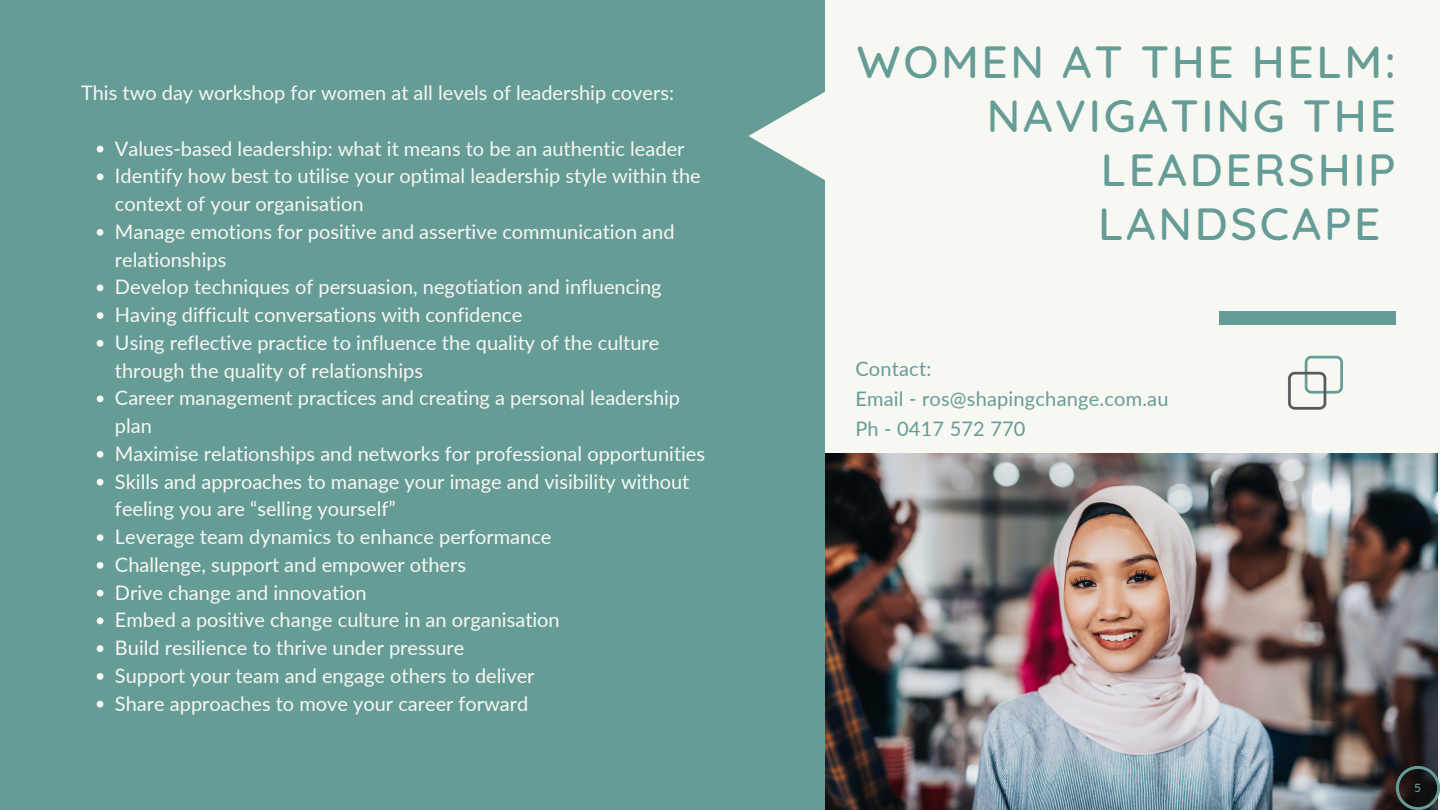
<style>
.page{position:relative;width:1440px;height:810px;background:#669c96}
.page>*{position:absolute;margin:0;border:0;box-sizing:border-box;transform-origin:0 0}
.t1{font:500 46px/54px "Quicksand";letter-spacing:.06em;color:#669c96;text-align:justify}
.t2{font:20px/27.8px "Lato";color:#f8f8f3}
.t3{font:20px "Lato";letter-spacing:.01em;color:#669c96}
.t4{font:500 12px "Quicksand";color:#669c96}
</style>
<div class="page">
<svg style="left:748px;top:92px;width:77px;height:88px"></svg>
<div style="left:825px;top:0;width:615px;height:810px;background:#f8f8f3"></div>
<div style="left:1220px;top:312px;width:176px;height:13px;background:#669c96"></div>
<img style="left:1288px;top:355px;width:55px;height:55px">
<img style="left:825px;top:453px;width:613px;height:357px">
<svg style="left:97px;top:146px;width:7px;height:6px"></svg>
<svg style="left:97px;top:174px;width:7px;height:6px"></svg>
<svg style="left:97px;top:229px;width:7px;height:7px"></svg>
<svg style="left:97px;top:284px;width:7px;height:7px"></svg>
<svg style="left:97px;top:312px;width:7px;height:7px"></svg>
<svg style="left:97px;top:340px;width:7px;height:7px"></svg>
<svg style="left:97px;top:396px;width:7px;height:6px"></svg>
<svg style="left:97px;top:451px;width:7px;height:7px"></svg>
<svg style="left:97px;top:479px;width:7px;height:7px"></svg>
<svg style="left:97px;top:534px;width:7px;height:7px"></svg>
<svg style="left:97px;top:562px;width:7px;height:7px"></svg>
<svg style="left:97px;top:590px;width:7px;height:6px"></svg>
<svg style="left:97px;top:618px;width:7px;height:6px"></svg>
<svg style="left:97px;top:645px;width:7px;height:7px"></svg>
<svg style="left:97px;top:673px;width:7px;height:7px"></svg>
<svg style="left:97px;top:701px;width:7px;height:7px"></svg>
<svg style="left:1396px;top:766px;width:44px;height:44px;background:#2f3737"></svg>
<p class="t2" style="left:81px;top:78px;width:595px">This two day workshop for women at all levels of leadership covers:</p>
<p class="t2" style="left:115px;top:134px;width:571px">Values-based leadership: what it means to be an authentic leader</p>
<p class="t2" style="left:115px;top:162px;width:587px">Identify how best to utilise your optimal leadership style within the context of your organisation</p>
<p class="t2" style="left:115px;top:217px;width:561px">Manage emotions for positive and assertive communication and relationships</p>
<p class="t2" style="left:115px;top:273px;width:548px">Develop techniques of persuasion, negotiation and influencing</p>
<p class="t2" style="left:115px;top:300px;width:409px">Having difficult conversations with confidence</p>
<p class="t2" style="left:115px;top:328px;width:546px">Using reflective practice to influence the quality of the culture through the quality of relationships</p>
<p class="t2" style="left:115px;top:384px;width:567px">Career management practices and creating a personal leadership plan</p>
<p class="t2" style="left:115px;top:439px;width:592px">Maximise relationships and networks for professional opportunities</p>
<p class="t2" style="left:115px;top:467px;width:576px">Skills and approaches to manage your image and visibility without feeling you are “selling yourself”</p>
<p class="t2" style="left:115px;top:522px;width:438px">Leverage team dynamics to enhance performance</p>
<p class="t2" style="left:115px;top:550px;width:353px">Challenge, support and empower others</p>
<p class="t2" style="left:115px;top:578px;width:253px">Drive change and innovation</p>
<p class="t2" style="left:115px;top:606px;width:446px">Embed a positive change culture in an organisation</p>
<p class="t2" style="left:115px;top:633px;width:351px">Build resilience to thrive under pressure</p>
<p class="t2" style="left:115px;top:661px;width:421px">Support your team and engage others to deliver</p>
<p class="t2" style="left:115px;top:689px;width:415px">Share approaches to move your career forward</p>
<p class="t1" style="left:857px;top:34px;width:541px">WOMEN AT THE HELM:</p>
<p class="t1" style="left:1098px;top:88px;width:299px;text-indent:-111px">NAVIGATING THE LEADERSHIP LANDSCAPE</p>
<p class="t3" style="left:855px;top:356px;width:78px">Contact:</p>
<p class="t3" style="left:855px;top:386px;width:315px">Email - ros@shapingchange.com.au</p>
<p class="t3" style="left:855px;top:416px;width:172px">Ph - 0417 572 770</p>
<p class="t4" style="left:1415px;top:780px;width:8px">5</p>
</div>
